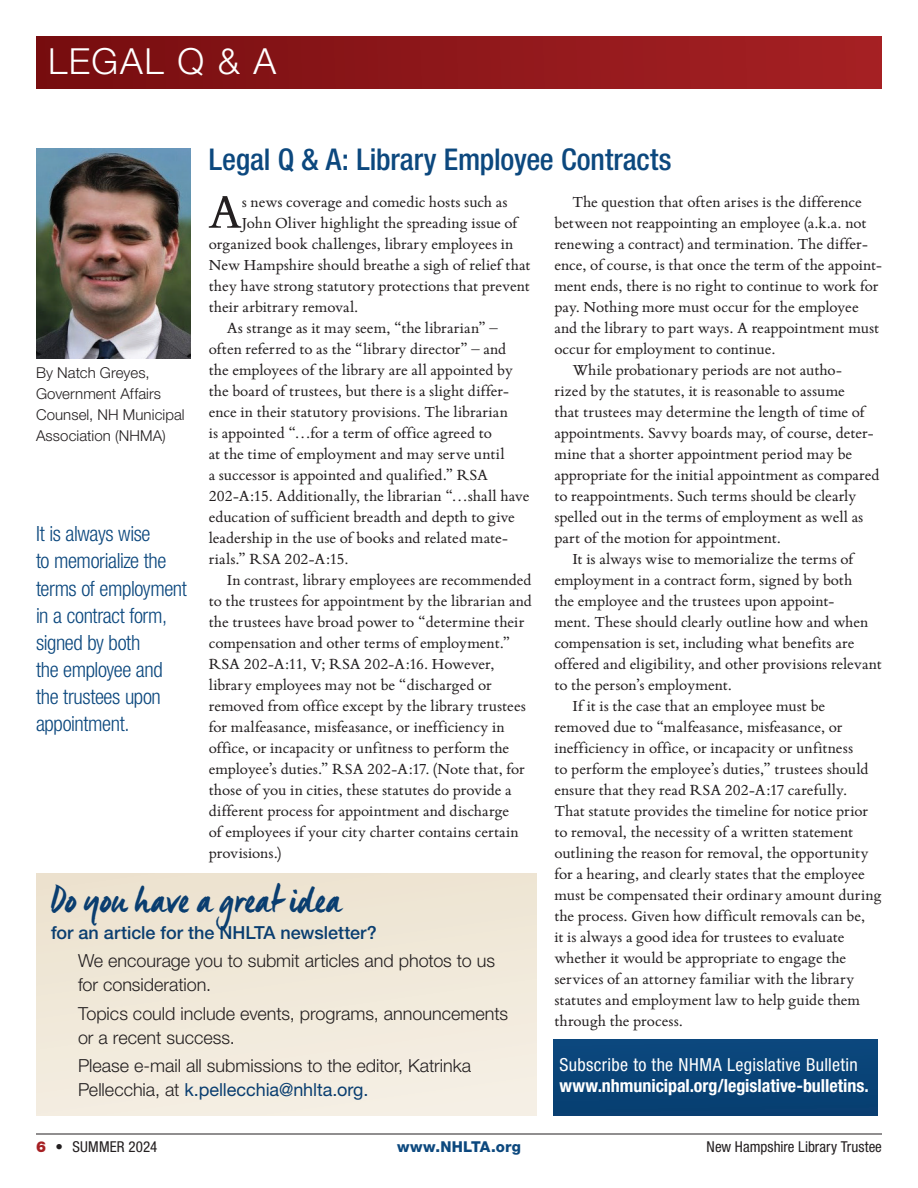
<style>
.page{position:relative;width:918px;height:1188px;background:#fff}
.page>*{position:absolute;margin:0;border:0;box-sizing:border-box;transform-origin:0 0}
.t1{font:51.15px "Bembo Book MT Std";color:#231f20}
.t2{font:39px "Manus";color:#0a3e70}
.t3{font:300 36px "Helvetica Neue LT Std";letter-spacing:.045em;color:#fff}
.t4{font:500 condensed 30px "Helvetica Neue LT Std";letter-spacing:-.005em;color:#0c487e}
.t5{font:300 condensed 21px/27px "Helvetica Neue LT Std";letter-spacing:-.02em;color:#0c487e}
.t6{font:300 18px/24px "Helvetica Neue LT Std";color:#231f20}
.t7{font:700 condensed 18px "Helvetica Neue LT Std";color:#fff}
.t8{font:condensed 18px "Helvetica Neue LT Std";letter-spacing:.02em;color:#fff}
.t9{font:500 18px "Helvetica Neue LT Std";color:#0a3e70}
.t10{font:16.5px "Bembo Book MT Std";color:#231f20}
.t11{font:300 15px/21px "Helvetica Neue LT Std";letter-spacing:.005em;color:#231f20}
.t12{font:condensed 15px "Helvetica Neue LT Std";letter-spacing:.005em;color:#231f20}
.t13{font:800 15px "Helvetica Neue LT Std";letter-spacing:.02em;color:#0c487e}
.s1{font-weight:400;color:#0a3e70}
.s2{font-weight:900;font-stretch:normal;color:#a62023}
.s3{font-weight:800;font-stretch:normal}
</style>
<div class="page">
<hr style="left:36px;top:1134px;width:846px;height:1px;background:#231f20">
<img style="left:36px;top:148px;width:155px;height:210px">
<div style="left:36px;top:36px;width:846px;height:52px;background:linear-gradient(to right,#760d10,#a62124)"></div>
<div style="left:36px;top:873px;width:500px;height:243px;background:#f1e9da"></div>
<div style="left:554px;top:1040px;width:324px;height:76px;background:#094377"></div>
<h3 class="t3" style="left:48px;top:39px;width:230px">LEGAL Q &amp; A</h3>
<h3 class="t4" style="left:209px;top:141px;width:464px">Legal Q &amp; A: Library Employee Contracts</h3>
<h1 class="t1" style="left:208px;top:178px;width:35px">A</h1>
<p class="t10" style="left:242px;top:191px;width:267px">s news coverage and comedic hosts such as</p>
<p class="t10" style="left:572px;top:191px;width:291px">The question that often arises is the difference</p>
<p class="t10" style="left:554px;top:212px;width:314px">between not reappointing an employee (a.k.a. not</p>
<p class="t10" style="left:554px;top:233px;width:315px">renewing a contract) and termination. The differ-</p>
<p class="t10" style="left:554px;top:254px;width:329px">ence, of course, is that once the term of the appoint-</p>
<p class="t10" style="left:554px;top:275px;width:326px">ment ends, there is no right to continue to work for</p>
<p class="t10" style="left:554px;top:296px;width:306px">pay. Nothing more must occur for the employee</p>
<p class="t10" style="left:554px;top:317px;width:326px">and the library to part ways. A reappointment must</p>
<p class="t10" style="left:554px;top:338px;width:223px">occur for employment to continue.</p>
<p class="t10" style="left:572px;top:359px;width:271px">While probationary periods are not autho-</p>
<p class="t10" style="left:554px;top:380px;width:292px">rized by the statutes, it is reasonable to assume</p>
<p class="t10" style="left:554px;top:401px;width:312px">that trustees may determine the length of time of</p>
<p class="t10" style="left:554px;top:422px;width:321px">appointments. Savvy boards may, of course, deter-</p>
<p class="t10" style="left:554px;top:443px;width:299px">mine that a shorter appointment period may be</p>
<p class="t10" style="left:554px;top:464px;width:327px">appropriate for the initial appointment as compared</p>
<p class="t10" style="left:554px;top:485px;width:304px">to reappointments. Such terms should be clearly</p>
<p class="t10" style="left:554px;top:506px;width:311px">spelled out in the terms of employment as well as</p>
<p class="t10" style="left:554px;top:527px;width:228px">part of the motion for appointment.</p>
<p class="t10" style="left:572px;top:548px;width:283px">It is always wise to memorialize the terms of</p>
<p class="t10" style="left:554px;top:569px;width:299px">employment in a contract form, signed by both</p>
<p class="t10" style="left:554px;top:590px;width:282px">the employee and the trustees upon appoint-</p>
<p class="t10" style="left:554px;top:611px;width:315px">ment. These should clearly outline how and when</p>
<p class="t10" style="left:554px;top:632px;width:302px">compensation is set, including what benefits are</p>
<p class="t10" style="left:554px;top:653px;width:329px">offered and eligibility, and other provisions relevant</p>
<p class="t10" style="left:554px;top:674px;width:179px">to the person’s employment.</p>
<p class="t10" style="left:572px;top:695px;width:254px">If it is the case that an employee must be</p>
<p class="t10" style="left:554px;top:716px;width:290px">removed due to “malfeasance, misfeasance, or</p>
<p class="t10" style="left:554px;top:737px;width:300px">inefficiency in office, or incapacity or unfitness</p>
<p class="t10" style="left:554px;top:758px;width:316px">to perform the employee’s duties,” trustees should</p>
<p class="t10" style="left:554px;top:779px;width:294px">ensure that they read RSA 202-A:17 carefully.</p>
<p class="t10" style="left:554px;top:800px;width:315px">That statute provides the timeline for notice prior</p>
<p class="t10" style="left:554px;top:821px;width:300px">to removal, the necessity of a written statement</p>
<p class="t10" style="left:554px;top:842px;width:316px">outlining the reason for removal, the opportunity</p>
<p class="t10" style="left:554px;top:863px;width:312px">for a hearing, and clearly states that the employee</p>
<p class="t10" style="left:554px;top:884px;width:329px">must be compensated their ordinary amount during</p>
<p class="t10" style="left:554px;top:905px;width:312px">the process. Given how difficult removals can be,</p>
<p class="t10" style="left:554px;top:926px;width:292px">it is always a good idea for trustees to evaluate</p>
<p class="t10" style="left:554px;top:947px;width:293px">whether it would be appropriate to engage the</p>
<p class="t10" style="left:554px;top:968px;width:302px">services of an attorney familiar with the library</p>
<p class="t10" style="left:554px;top:989px;width:307px">statutes and employment law to help guide them</p>
<p class="t10" style="left:554px;top:1010px;width:130px">through the process.</p>
<p class="t10" style="left:242px;top:212px;width:277px">John Oliver highlight the spreading issue of</p>
<p class="t10" style="left:209px;top:233px;width:306px">organized book challenges, library employees in</p>
<p class="t10" style="left:209px;top:254px;width:323px">New Hampshire should breathe a sigh of relief that</p>
<p class="t10" style="left:209px;top:275px;width:323px">they have strong statutory protections that prevent</p>
<p class="t10" style="left:209px;top:296px;width:151px">their arbitrary removal.</p>
<p class="t10" style="left:227px;top:317px;width:273px">As strange as it may seem, “the librarian” –</p>
<p class="t10" style="left:209px;top:338px;width:299px">often referred to as the “library director” – and</p>
<p class="t10" style="left:209px;top:359px;width:306px">the employees of the library are all appointed by</p>
<p class="t10" style="left:209px;top:380px;width:302px">the board of trustees, but there is a slight differ-</p>
<p class="t10" style="left:209px;top:401px;width:301px">ence in their statutory provisions. The librarian</p>
<p class="t10" style="left:209px;top:422px;width:285px">is appointed “…for a term of office agreed to</p>
<p class="t10" style="left:209px;top:443px;width:297px">at the time of employment and may serve until</p>
<p class="t10" style="left:209px;top:464px;width:281px">a successor is appointed and qualified.” RSA</p>
<p class="t10" style="left:209px;top:485px;width:322px">202-A:15. Additionally, the librarian “…shall have</p>
<p class="t10" style="left:209px;top:506px;width:308px">education of sufficient breadth and depth to give</p>
<p class="t10" style="left:209px;top:527px;width:301px">leadership in the use of books and related mate-</p>
<p class="t10" style="left:209px;top:548px;width:141px">rials.” RSA 202-A:15.</p>
<p class="t10" style="left:227px;top:569px;width:306px">In contrast, library employees are recommended</p>
<p class="t10" style="left:209px;top:590px;width:325px">to the trustees for appointment by the librarian and</p>
<p class="t10" style="left:209px;top:611px;width:317px">the trustees have broad power to “determine their</p>
<p class="t10" style="left:209px;top:632px;width:303px">compensation and other terms of employment.”</p>
<p class="t10" style="left:209px;top:653px;width:287px">RSA 202-A:11, V; RSA 202-A:16. However,</p>
<p class="t10" style="left:209px;top:674px;width:285px">library employees may not be “discharged or</p>
<p class="t10" style="left:209px;top:695px;width:319px">removed from office except by the library trustees</p>
<p class="t10" style="left:209px;top:716px;width:297px">for malfeasance, misfeasance, or inefficiency in</p>
<p class="t10" style="left:209px;top:737px;width:302px">office, or incapacity or unfitness to perform the</p>
<p class="t10" style="left:209px;top:758px;width:318px">employee’s duties.” RSA 202-A:17. (Note that, for</p>
<p class="t10" style="left:209px;top:779px;width:304px">those of you in cities, these statutes do provide a</p>
<p class="t10" style="left:209px;top:800px;width:302px">different process for appointment and discharge</p>
<p class="t10" style="left:209px;top:821px;width:312px">of employees if your city charter contains certain</p>
<p class="t10" style="left:209px;top:842px;width:74px">provisions.)</p>
<p class="t11" style="left:36px;top:362px;width:150px">By Natch Greyes,<br>Government Affairs<br>Counsel, NH Municipal<br>Association (NHMA)</p>
<p class="t5" style="left:36px;top:520px;width:152px">It is always wise<br>to memorialize the terms of employment in a contract form, signed by both<br>the employee and the trustees upon appointment.</p>
<h2 class="t2" style="left:51px;top:875px;width:291px">Do you have a great idea</h2>
<p class="t9" style="left:51px;top:921px;width:327px">for an article for the NHLTA newsletter?</p>
<p class="t6" style="left:78px;top:948px;width:419px">We encourage you to submit articles and photos to us for consideration.</p>
<p class="t6" style="left:78px;top:1001px;width:432px">Topics could include events, programs, announcements or a recent success.</p>
<p class="t6" style="left:78px;top:1053px;width:395px">Please e-mail all submissions to the editor, Katrinka<br>Pellecchia, at <span class="s1">k.pellecchia@nhlta.org.</span></p>
<p class="t8" style="left:560px;top:1055px;width:300px">Subscribe to the NHMA Legislative Bulletin</p>
<p class="t7" style="left:560px;top:1075px;width:311px">www.nhmunicipal.org/legislative-bulletins.</p>
<p class="t12" style="left:36px;top:1138px;width:123px"><span class="s2">6</span> <span class="s3">•</span> SUMMER 2024</p>
<p class="t13" style="left:397px;top:1138px;width:125px">www.NHLTA.org</p>
<p class="t12" style="left:707px;top:1138px;width:177px">New Hampshire Library Trustee</p>
</div>
